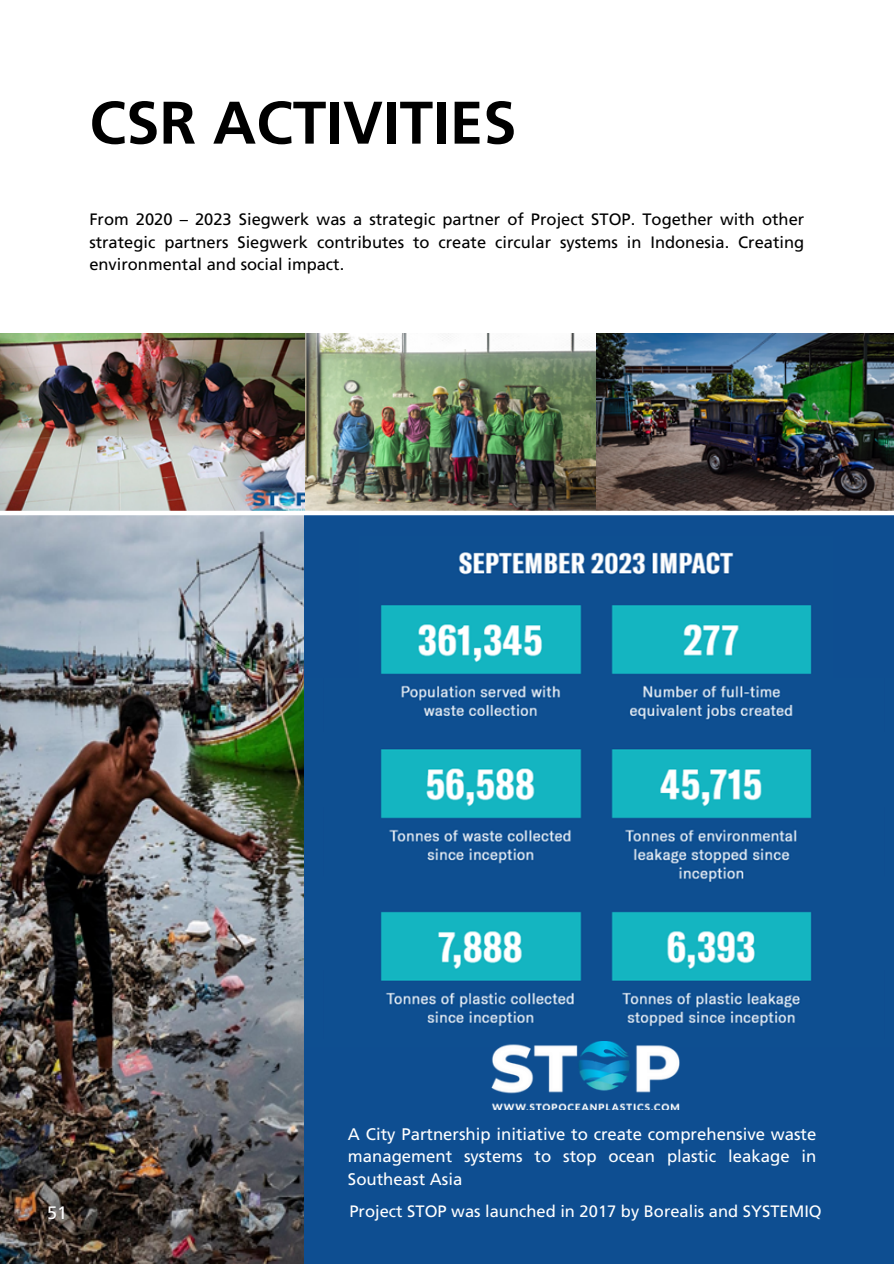
<style>
.page{position:relative;width:894px;height:1264px;background:#fff}
.page>*{position:absolute;margin:0;border:0;box-sizing:border-box;transform-origin:0 0}
.t1{font:700 60px "Frutiger LT Std";color:#000}
.t2{font:18px "Frutiger LT Std";color:#fff}
.t3{font:16.8px/22.5px "Frutiger LT Std";color:#fff;text-align:justify}
.t4{font:16.5px/22.5px "Frutiger LT Std";color:#000;text-align:justify}
.t5{font:16.5px "Frutiger LT Std";color:#fff}
</style>
<div class="page">
<img style="left:0;top:515px;width:304px;height:748px">
<img style="left:304px;top:333px;width:589px;height:178px">
<img style="left:0;top:333px;width:304px;height:177px">
<div style="left:832px;top:677px;width:12px;height:369px;background:#0e4f91"></div>
<div style="left:844px;top:677px;width:49px;height:369px;background:#0e4f91"></div>
<div style="left:304px;top:677px;width:55px;height:369px;background:#0e4f91"></div>
<div style="left:304px;top:511px;width:589px;height:166px;background:#0e4e91"></div>
<img style="left:359px;top:552px;width:473px;height:494px">
<div style="left:304px;top:1046px;width:589px;height:217px;background:#0e4e91"></div>
<img style="left:491px;top:1041px;width:188px;height:68px">
<hr style="left:0;top:511px;width:893px;height:4px;background:#fff">
<h1 class="t1" style="left:89px;top:99px;width:428px">CSR ACTIVITIES</h1>
<p class="t4" style="left:89px;top:210px;width:716px">From 2020 – 2023 Siegwerk was a strategic partner of Project STOP. Together with other strategic partners Siegwerk contributes to create circular systems in Indonesia. Creating environmental and social impact.</p>
<p class="t2" style="left:47px;top:1205px;width:22px">51</p>
<p class="t3" style="left:348px;top:1124px;width:470px">A City Partnership initiative to create comprehensive waste management systems to stop ocean plastic leakage in Southeast Asia</p>
<p class="t5" style="left:349px;top:1204px;width:473px">Project STOP was launched in 2017 by Borealis and SYSTEMIQ</p>
</div>
